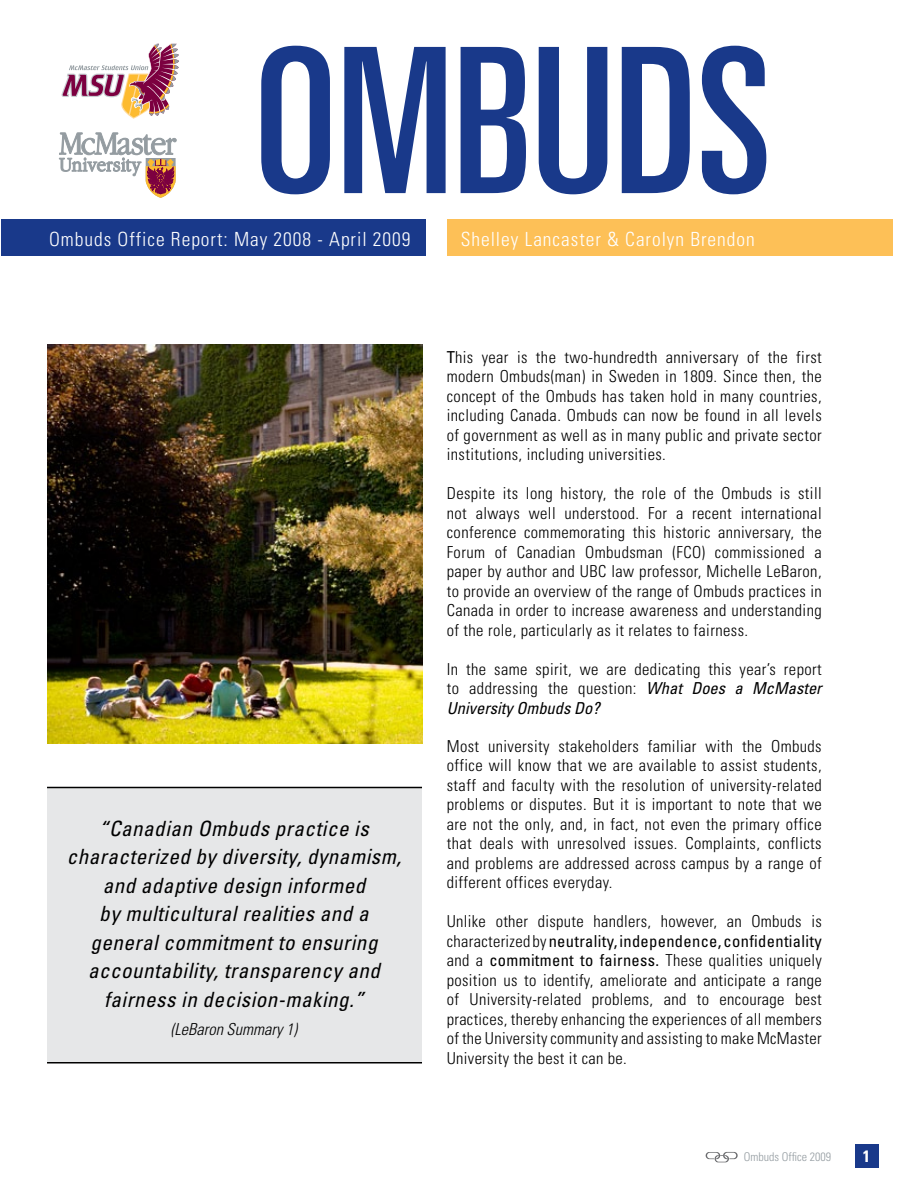
<style>
.page{position:relative;width:918px;height:1188px;background:#fff}
.page>*{position:absolute;margin:0;border:0;box-sizing:border-box;transform-origin:0 0}
.t1{font:ultra-condensed 202.5px "Univers LT Std";color:#19398a}
.t2{font:italic condensed 21px/28.5px "Univers LT Std";letter-spacing:.025em;color:#000;text-align:center}
.t3{font:300 condensed 19.5px "Univers LT Std";letter-spacing:.05em;color:#fff}
.t4{font:300 condensed 16.5px/19.5px "Univers LT Std";letter-spacing:.025em;color:#000;text-align:justify}
.t5{font:italic 300 condensed 16.5px "Univers LT Std";color:#000}
.t6{font:700 condensed 16.5px "Univers LT Std";color:#fff}
.t7{font:300 condensed 12px "Univers LT Std";color:#949ca1}
.s1{font-weight:400}
.s2{font-weight:400;font-style:italic}
</style>
<div class="page">
<svg style="left:62px;top:43px;width:117px;height:76px"></svg>
<div style="left:47px;top:788px;width:375px;height:276px;background:#e6e7e8"></div>
<svg style="left:59px;top:133px;width:117px;height:65px"></svg>
<div style="left:1px;top:219px;width:425px;height:37px;background:#19398a"></div>
<div style="left:447px;top:219px;width:445px;height:37px;background:#fdc057"></div>
<div style="left:856px;top:1144px;width:23px;height:24px;background:#19398a"></div>
<img style="left:47px;top:345px;width:375px;height:398px">
<hr style="left:47px;top:787px;width:375px;height:1px;background:#000">
<hr style="left:47px;top:1062px;width:375px;height:2px;background:#000">
<svg style="left:706px;top:1152px;width:32px;height:10px"></svg>
<h1 class="t1" style="left:254px;top:6px;width:519px">OMBUDS</h1>
<p class="t3" style="left:49px;top:227px;width:363px">Ombuds Office Report: May 2008 - April 2009</p>
<p class="t3" style="left:461px;top:227px;width:296px">Shelley Lancaster &amp; Carolyn Brendon</p>
<p class="t2" style="left:67px;top:814px;width:336px">“Canadian Ombuds practice is characterized by diversity, dynamism, and adaptive design informed<br>by multicultural realities and a general commitment to ensuring accountability, transparency and fairness in decision-making.”</p>
<p class="t5" style="left:171px;top:1019px;width:128px">(LeBaron Summary 1)</p>
<p class="t4" style="left:447px;top:347px;width:377px"><span class="s1">T</span>his year is the two-hundredth anniversary of the first modern Ombuds(man) in Sweden in 1809. Since then, the concept of the Ombuds has taken hold in many countries, including Canada. Ombuds can now be found in all levels of government as well as in many public and private sector institutions, including universities.</p>
<p class="t4" style="left:447px;top:484px;width:377px">Despite its long history, the role of the Ombuds is still not always well understood. For a recent international conference commemorating this historic anniversary, the Forum of Canadian Ombudsman (FCO) commissioned a paper by author and UBC law professor, Michelle LeBaron, to provide an overview of the range of Ombuds practices in Canada in order to increase awareness and understanding of the role, particularly as it relates to fairness.</p>
<p class="t4" style="left:447px;top:659px;width:376px">In the same spirit, we are dedicating this year’s report to addressing the question: <span class="s2">What Does a McMaster University Ombuds Do?</span></p>
<p class="t4" style="left:447px;top:736px;width:377px">Most university stakeholders familiar with the Ombuds office will know that we are available to assist students, staff and faculty with the resolution of university-related problems or disputes. But it is important to note that we are not the only, and, in fact, not even the primary office that deals with unresolved issues. Complaints, conflicts and problems are addressed across campus by a range of different offices everyday.</p>
<p class="t4" style="left:447px;top:911px;width:377px">Unlike other dispute handlers, however, an Ombuds is characterized by <span class="s1">neutrality, independence, confidentiality </span>and a <span class="s1">commitment to fairness.</span> These qualities uniquely position us to identify, ameliorate and anticipate a range of University-related problems, and to encourage best practices, thereby enhancing the experiences of all members of the University community and assisting to make McMaster University the best it can be.</p>
<p class="t7" style="left:744px;top:1149px;width:89px">Ombuds Office 2009</p>
<p class="t6" style="left:863px;top:1146px;width:9px">1</p>
</div>
